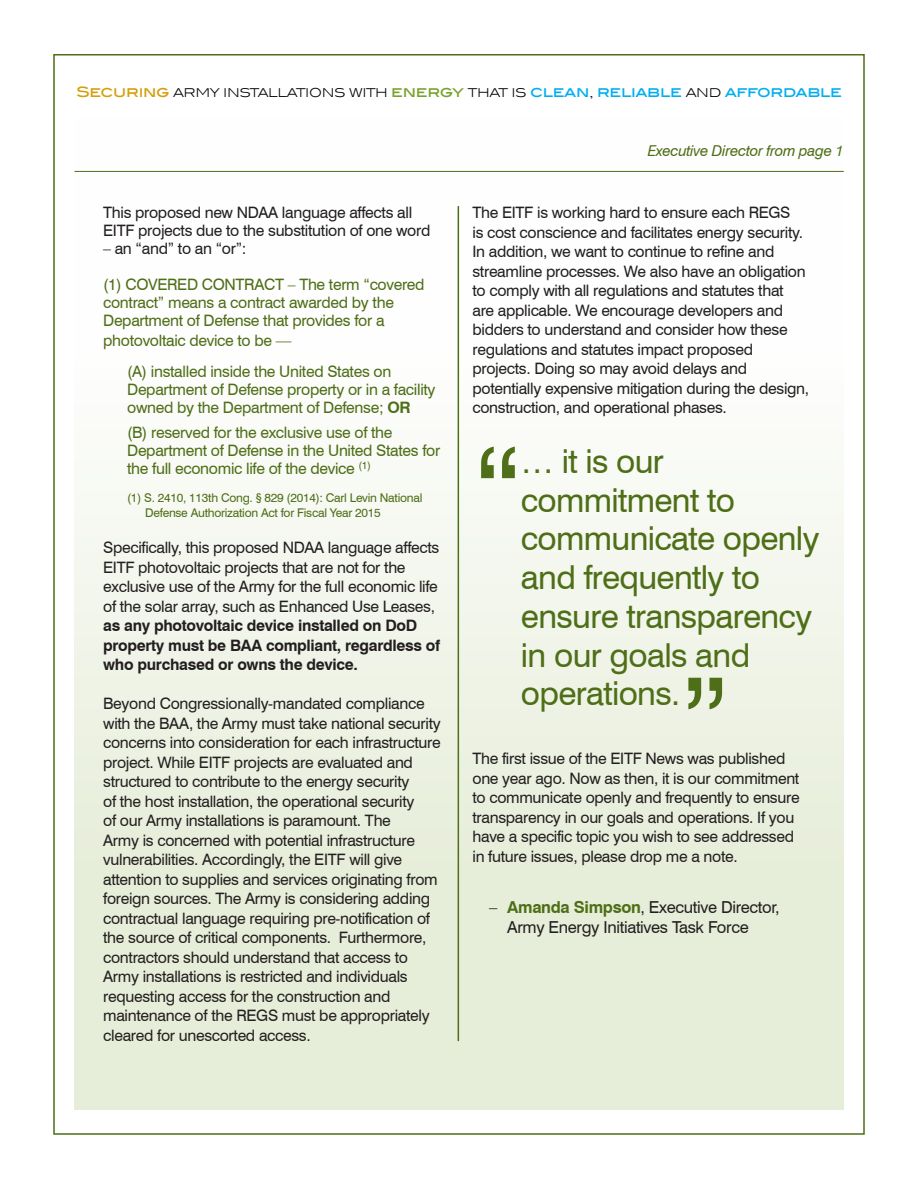
<style>
.page{position:relative;width:918px;height:1188px;background:#fff}
.page>*{position:absolute;margin:0;border:0;box-sizing:border-box;transform-origin:0 0}
.t1{font:33px/38.8px "Swiss 721 BT";letter-spacing:-.02em;color:#4e6e17}
.t2{font:16.5px/19.5px "Swiss 721 BT";letter-spacing:-.02em;color:#231f20}
.t3{font:15.75px/19.5px "Swiss 721 BT";letter-spacing:-.02em;color:#231f20}
.t4{font:15.75px/18px "Swiss 721 BT";letter-spacing:-.02em;color:#4e6e17}
.t5{font:italic 15px "Swiss 721 BT";letter-spacing:-.02em;color:#4e6e17}
.t6{font:300 14.4px "Blair ITC";letter-spacing:-.03em;color:#000103}
.t7{font:12px/15px "Swiss 721 BT";letter-spacing:-.02em;color:#4e6e17}
.s1{font-weight:500;color:#d49f0c}
.s2{font-weight:500;color:#78a22d}
.s3{font-weight:500;color:#00aeef}
.s4{font-weight:700}
.s5{font-weight:700;color:#4e6e17}
</style>
<div class="page">
<div style="left:75px;top:119px;width:769px;height:991px;background:linear-gradient(to bottom,#fff,#e1ead1)"></div>
<hr style="left:458px;top:206px;width:1px;height:835px;background:#4e6e17">
<hr style="left:75px;top:171px;width:769px;height:1px;background:#4e6e17">
<svg style="left:481px;top:447px;width:34px;height:31px"></svg>
<svg style="left:688px;top:678px;width:34px;height:31px"></svg>
<p class="t6" style="left:76px;top:83px;width:767px"><span class="s1">SECURING</span> ARMY INSTALLATIONS WITH <span class="s2">ENERGY</span> THAT IS <span class="s3">CLEAN</span>, <span class="s3">RELIABLE</span> AND <span class="s3">AFFORDABLE</span></p>
<p class="t3" style="left:103px;top:203px;width:329px;line-height:18px">This proposed new NDAA language affects all<br>EITF projects due to the substitution of one word</p>
<p class="t3" style="left:103px;top:239px;width:145px">– an “and” to an “or”:</p>
<p class="t4" style="left:103px;top:275px;width:323px">(1) COVERED CONTRACT – The term “covered contract” means a contract awarded by the<br>Department of Defense that provides for a</p>
<p class="t4" style="left:103px;top:331px;width:190px">photovoltaic device to be —</p>
<p class="t4" style="left:127px;top:362px;width:310px">(A) installed inside the United States on<br>Department of Defense property or in a facility owned by the Department of Defense; <span class="s4">OR</span></p>
<p class="t4" style="left:127px;top:423px;width:315px">(B) reserved for the exclusive use of the<br>Department of Defense in the United States for the full economic life of the device <sup>(1)</sup></p>
<p class="t7" style="left:145px;top:490px;width:279px;text-indent:-18px">(1) S. 2410, 113th Cong. § 829 (2014): Carl Levin National<br>Defense Authorization Act for Fiscal Year 2015</p>
<p class="t3" style="left:103px;top:538px;width:339px">Specifically, this proposed NDAA language affects EITF photovoltaic projects that are not for the exclusive use of the Army for the full economic life of the solar array, such as Enhanced Use Leases, <span class="s4">as any photovoltaic device installed on DoD property must be BAA compliant, regardless of who purchased or owns the device.</span></p>
<p class="t3" style="left:103px;top:694px;width:339px">Beyond Congressionally-mandated compliance with the BAA, the Army must take national security concerns into consideration for each infrastructure project. While EITF projects are evaluated and structured to contribute to the energy security<br>of the host installation, the operational security<br>of our Army installations is paramount. The<br>Army is concerned with potential infrastructure vulnerabilities. Accordingly, the EITF will give attention to supplies and services originating from foreign sources. The Army is considering adding contractual language requiring pre-notification of the source of critical components. Furthermore, contractors should understand that access to Army installations is restricted and individuals requesting access for the construction and maintenance of the REGS must be appropriately cleared for unescorted access.</p>
<p class="t5" style="left:648px;top:142px;width:198px">Executive Director from page 1</p>
<p class="t3" style="left:472px;top:203px;width:338px">The EITF is working hard to ensure each REGS<br>is cost conscience and facilitates energy security.<br>In addition, we want to continue to refine and streamline processes. We also have an obligation to comply with all regulations and statutes that are applicable. We encourage developers and bidders to understand and consider how these regulations and statutes impact proposed projects. Doing so may avoid delays and potentially expensive mitigation during the design, construction, and operational phases.</p>
<p class="t1" style="left:521px;top:441px;width:300px">… it is our commitment to communicate openly and frequently to ensure transparency in our goals and operations.</p>
<p class="t3" style="left:472px;top:749px;width:329px">The first issue of the EITF News was published one year ago. Now as then, it is our commitment to communicate openly and frequently to ensure transparency in our goals and operations. If you have a specific topic you wish to see addressed in future issues, please drop me a note.</p>
<p class="t2" style="left:507px;top:898px;width:274px;text-indent:-18px">– <span class="s5">Amanda Simpson</span>, Executive Director,<br>Army Energy Initiatives Task Force</p>
</div>
